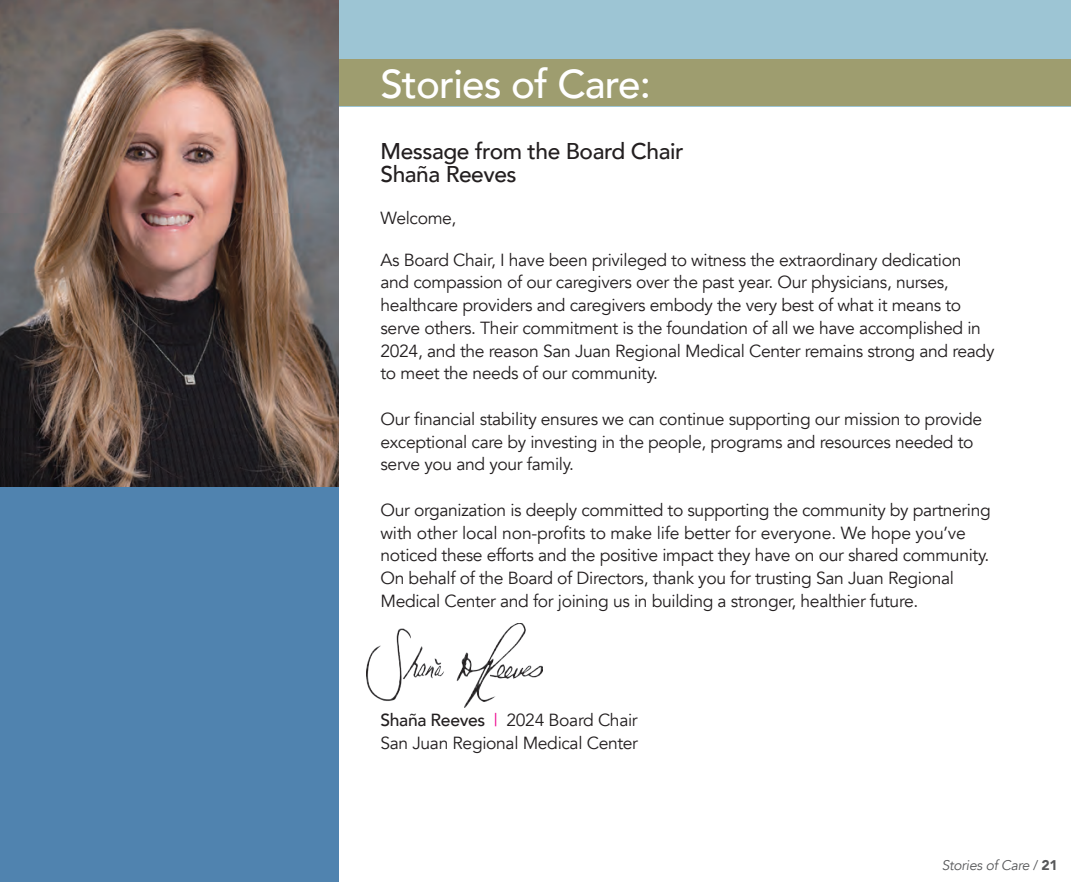
<style>
.page{position:relative;width:1071px;height:882px;background:#fff}
.page>*{position:absolute;margin:0;border:0;box-sizing:border-box;transform-origin:0 0}
.t1{font:500 40.25px "Avenir";letter-spacing:-.02em;color:#fff}
.t2{font:500 22.75px/22.8px "Avenir";letter-spacing:-.02em;color:#231f20}
.t3{font:17.5px/22.8px "Avenir";letter-spacing:-.02em;color:#231f20}
.t4{font:italic 14px "Avenir";letter-spacing:-.02em;color:#57585a}
.s1{font-weight:500}
.s2{color:#ed028c}
.s3{font-style:normal}
.s4{font-weight:900;font-style:normal}
</style>
<div class="page">
<div style="left:0;top:481px;width:339px;height:401px;background:#5083af"></div>
<div style="left:0;top:0;width:1071px;height:106px;background:#9dc5d4"></div>
<div style="left:0;top:60px;width:1071px;height:46px;background:#9e9d6f"></div>
<img style="left:0;top:0;width:339px;height:486px">
<img style="left:367px;top:623px;width:175px;height:84px">
<h1 class="t1" style="left:381px;top:49px;width:272px">Stories of Care:</h1>
<h2 class="t2" style="left:381px;top:138px;width:304px">Message from the Board Chair<br>Shaña Reeves</h2>
<p class="t3" style="left:381px;top:207px;width:78px">Welcome,</p>
<p class="t3" style="left:381px;top:249px;width:615px">As Board Chair, I have been privileged to witness the extraordinary dedication and compassion of our caregivers over the past year. Our physicians, nurses, healthcare providers and caregivers embody the very best of what it means to serve others. Their commitment is the foundation of all we have accomplished in 2024, and the reason San Juan Regional Medical Center remains strong and ready to meet the needs of our community.</p>
<p class="t3" style="left:381px;top:408px;width:603px">Our financial stability ensures we can continue supporting our mission to provide exceptional care by investing in the people, programs and resources needed to serve you and your family.</p>
<p class="t3" style="left:381px;top:499px;width:612px">Our organization is deeply committed to supporting the community by partnering with other local non-profits to make life better for everyone. We hope you’ve noticed these efforts and the positive impact they have on our shared community.<br>On behalf of the Board of Directors, thank you for trusting San Juan Regional Medical Center and for joining us in building a stronger, healthier future.</p>
<p class="t3" style="left:381px;top:709px;width:259px"><span class="s1">Shaña Reeves</span> <span class="s2">|</span> 2024 Board Chair<br>San Juan Regional Medical Center</p>
<p class="t4" style="left:942px;top:857px;width:118px">Stories of Care <span class="s3">/</span> <span class="s4">21</span></p>
</div>
